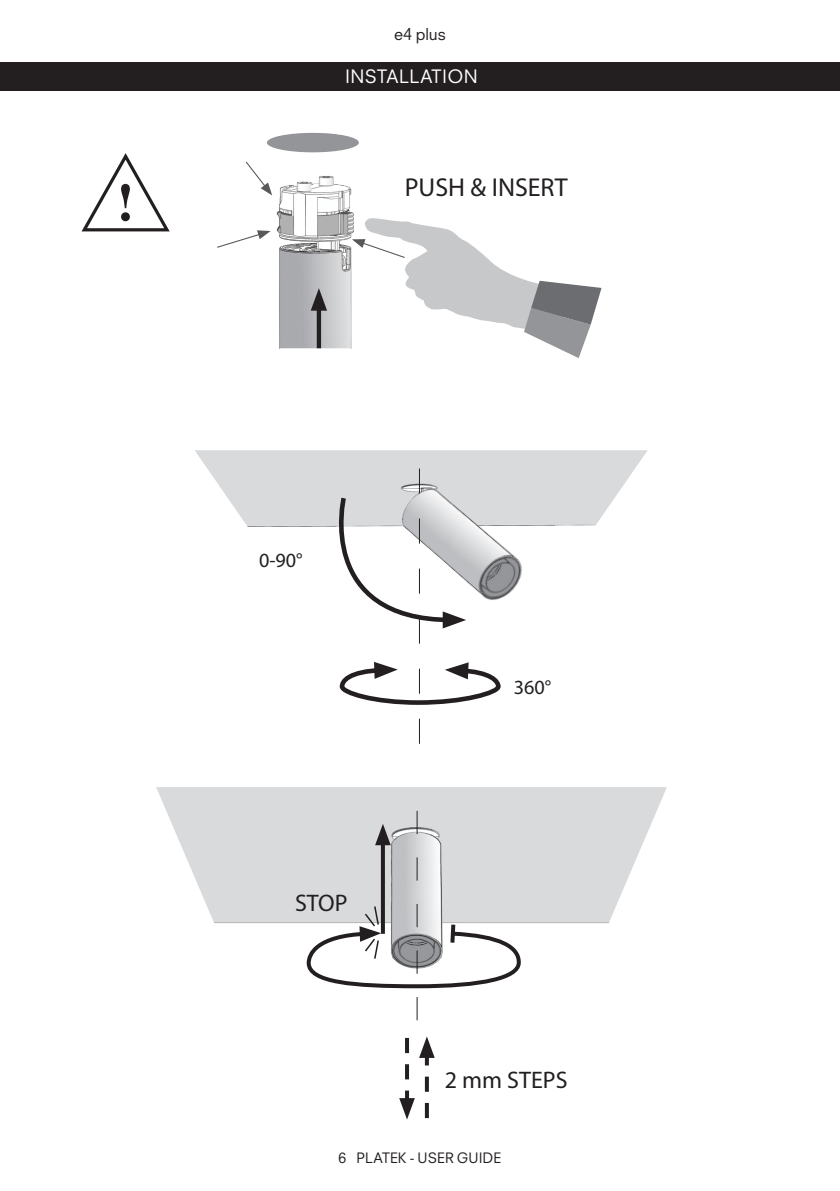
<style>
.page{position:relative;width:840px;height:1191px;background:#fff}
.page>*{position:absolute;margin:0;border:0;box-sizing:border-box;transform-origin:0 0}
.t1{font:26px "Myriad Pro";color:#231f20}
.t2{font:24px "Myriad Pro";color:#231f20}
.t3{font:20.2px "Myriad Pro";color:#231f20}
.t4{font:18px "Neuzeit SLT Std";letter-spacing:.02em;color:#fff}
.t5{font:16px "Neuzeit SLT Std";letter-spacing:-.005em;color:#231f20}
.t6{font:14px "Neuzeit SLT Std";letter-spacing:.005em;color:#231f20}
</style>
<div class="page">
<svg style="left:399px;top:1036px;width:35px;height:83px"></svg>
<img style="left:270px;top:176px;width:84px;height:57px">
<div style="left:267px;top:133px;width:91px;height:19px;background:#939598;border-radius:50%"></div>
<svg style="left:217px;top:230px;width:53px;height:18px"></svg>
<svg style="left:245px;top:161px;width:27px;height:34px"></svg>
<div style="left:0;top:62px;width:839px;height:29px;background:#231f20"></div>
<svg style="left:81px;top:153px;width:89px;height:79px"></svg>
<img style="left:502px;top:471px;width:37px;height:127px">
<svg style="left:304px;top:811px;width:219px;height:209px"></svg>
<svg style="left:315px;top:468px;width:187px;height:275px"></svg>
<svg style="left:279px;top:217px;width:322px;height:141px"></svg>
<p class="t5" style="left:394px;top:25px;width:53px">e4 plus</p>
<p class="t4" style="left:345px;top:66px;width:134px">INSTALLATION</p>
<p class="t1" style="left:404px;top:171px;width:164px">PUSH &amp; INSERT</p>
<p class="t3" style="left:259px;top:547px;width:45px">0-90°</p>
<p class="t2" style="left:295px;top:888px;width:54px">STOP</p>
<p class="t3" style="left:513px;top:674px;width:39px">360°</p>
<p class="t2" style="left:444px;top:1065px;width:124px">2 mm STEPS</p>
<p class="t6" style="left:338px;top:1149px;width:164px">6 PLATEK - USER GUIDE</p>
</div>
